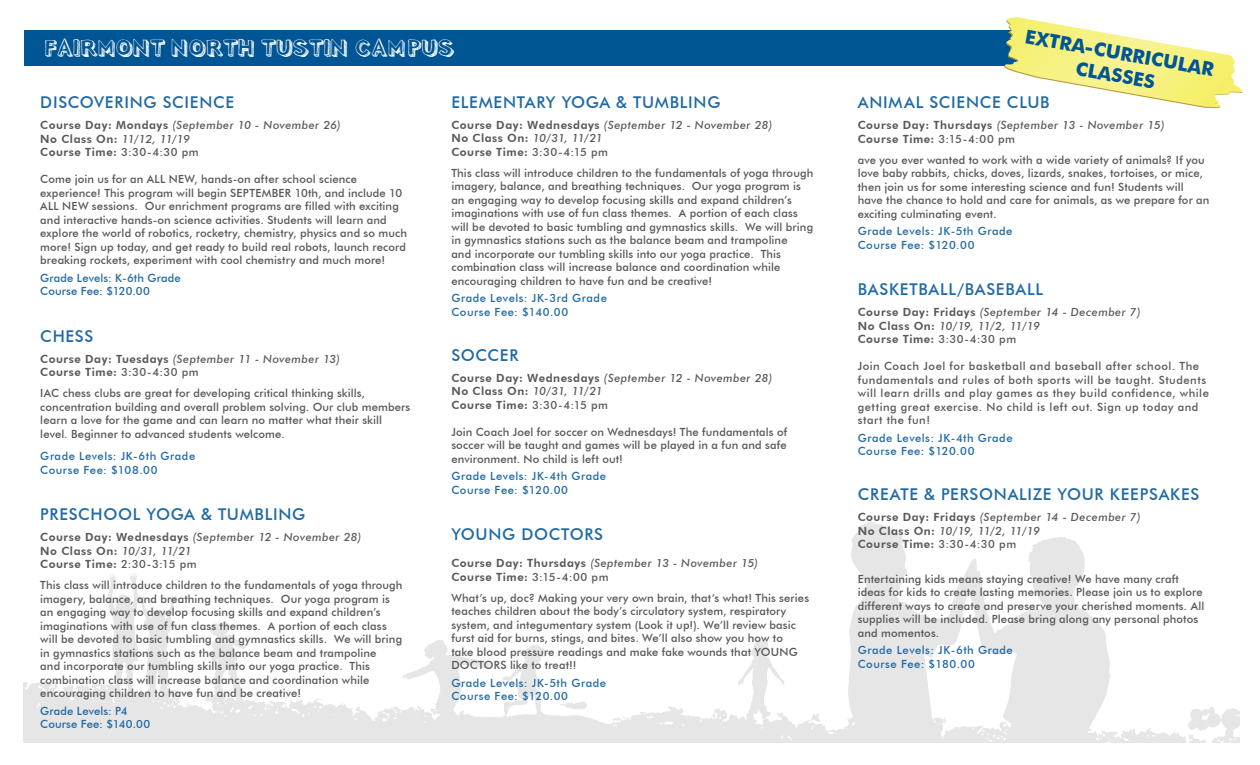
<style>
.page{position:relative;width:1260px;height:765px;background:#fff}
.page>*{position:absolute;margin:0;border:0;box-sizing:border-box;transform-origin:0 0}
.t1{font:23.62px "Pointy";color:#fff}
.t2{font:700 19.12px "Futura BT";color:#005595}
._1_address{font:500 16.25px "Futura BT";letter-spacing:.045em;color:#216aa5}
._1_address-2{font:500 11.25px/13.5px "Futura BT";letter-spacing:.01em;color:#57585a}
._1_address-3{font:italic 500 11.25px "Futura BT";letter-spacing:.035em;color:#57585a}
._1_address-4{font:500 11.25px "Futura BT";letter-spacing:.045em;color:#216aa5}
._1_address-5{font:500 11.25px/13.5px "Futura BT";letter-spacing:.045em;color:#57585a}
._1_address-6{font:800 11.25px "Futura BT";letter-spacing:.045em;color:#57585a}
._1_address-7{font:500 11.25px "Futura BT";letter-spacing:.01em;color:#216aa5}
.s1{font-weight:800;font-style:normal}
.s2{font-weight:500}
</style>
<div class="page">
<img style="left:24px;top:521px;width:1216px;height:222px">
<div style="left:24px;top:30px;width:1026px;height:36px;background:#005595"></div>
<svg style="left:1004px;top:19px;width:239px;height:90px"></svg>
<p class="t1" style="left:45px;top:37px;width:411px">FAIRMONT NORTH TUSTIN CAMPUS</p>
<p class="_1_address" style="left:40px;top:93px;width:195px">DISCOVERING SCIENCE</p>
<p class="_1_address-3" style="left:40px;top:118px;width:302px"><span class="s1">Course Day: Mondays</span> (September 10 - November 26)</p>
<p class="_1_address-3" style="left:40px;top:132px;width:151px"><span class="s1">No Class On:</span> 11/12, 11/19</p>
<p class="_1_address-6" style="left:40px;top:145px;width:160px">Course Time: <span class="s2">3:30-4:30 pm</span></p>
<p class="_1_address-2" style="left:40px;top:172px;width:368px">Come join us for an ALL NEW, hands-on after school science experience! This program will begin SEPTEMBER 10th, and include 10<br>ALL NEW sessions. Our enrichment programs are filled with exciting and interactive hands-on science activities. Students will learn and explore the world of robotics, rocketry, chemistry, physics and so much more! Sign up today, and get ready to build real robots, launch record breaking rockets, experiment with cool chemistry and much more!</p>
<p class="_1_address-7" style="left:40px;top:271px;width:142px">Grade Levels: K-6th Grade</p>
<p class="_1_address-7" style="left:40px;top:284px;width:111px">Course Fee: $120.00</p>
<p class="_1_address" style="left:40px;top:326px;width:55px">CHESS</p>
<p class="_1_address-3" style="left:40px;top:352px;width:301px"><span class="s1">Course Day: Tuesdays</span> (September 11 - November 13)</p>
<p class="_1_address-6" style="left:40px;top:365px;width:160px">Course Time: <span class="s2">3:30-4:30 pm</span></p>
<p class="_1_address-2" style="left:40px;top:386px;width:372px">IAC chess clubs are great for developing critical thinking skills, concentration building and overall problem solving. Our club members learn a love for the game and can learn no matter what their skill level. Beginner to advanced students welcome.</p>
<p class="_1_address-4" style="left:40px;top:449px;width:156px">Grade Levels: JK-6th Grade</p>
<p class="_1_address-4" style="left:40px;top:463px;width:119px">Course Fee: $108.00</p>
<p class="_1_address" style="left:40px;top:505px;width:267px">PRESCHOOL YOGA &amp; TUMBLING</p>
<p class="_1_address-3" style="left:40px;top:530px;width:323px"><span class="s1">Course Day: Wednesdays</span> (September 12 - November 28)</p>
<p class="_1_address-3" style="left:40px;top:544px;width:153px"><span class="s1">No Class On:</span> 10/31, 11/21</p>
<p class="_1_address-6" style="left:40px;top:557px;width:158px">Course Time: <span class="s2">2:30-3:15 pm</span></p>
<p class="_1_address-2" style="left:40px;top:578px;width:364px">This class will introduce children to the fundamentals of yoga through imagery, balance, and breathing techniques. Our yoga program is an engaging way to develop focusing skills and expand children’s imaginations with use of fun class themes. A portion of each class will be devoted to basic tumbling and gymnastics skills. We will bring in gymnastics stations such as the balance beam and trampoline<br>and incorporate our tumbling skills into our yoga practice. This combination class will increase balance and coordination while encouraging children to have fun and be creative!</p>
<p class="_1_address-7" style="left:40px;top:704px;width:89px">Grade Levels: P4</p>
<p class="_1_address-7" style="left:40px;top:717px;width:111px">Course Fee: $140.00</p>
<p class="_1_address" style="left:451px;top:92px;width:271px">ELEMENTARY YOGA &amp; TUMBLING</p>
<p class="_1_address-3" style="left:451px;top:118px;width:323px"><span class="s1">Course Day: Wednesdays</span> (September 12 - November 28)</p>
<p class="_1_address-3" style="left:451px;top:131px;width:153px"><span class="s1">No Class On:</span> 10/31, 11/21</p>
<p class="_1_address-6" style="left:451px;top:145px;width:158px">Course Time: <span class="s2">3:30-4:15 pm</span></p>
<p class="_1_address-2" style="left:451px;top:166px;width:363px">This class will introduce children to the fundamentals of yoga through imagery, balance, and breathing techniques. Our yoga program is an engaging way to develop focusing skills and expand children’s imaginations with use of fun class themes. A portion of each class will be devoted to basic tumbling and gymnastics skills. We will bring in gymnastics stations such as the balance beam and trampoline<br>and incorporate our tumbling skills into our yoga practice. This combination class will increase balance and coordination while encouraging children to have fun and be creative!</p>
<p class="_1_address-4" style="left:451px;top:291px;width:157px">Grade Levels: JK-3rd Grade</p>
<p class="_1_address-4" style="left:451px;top:305px;width:118px">Course Fee: $140.00</p>
<p class="_1_address" style="left:451px;top:345px;width:69px">SOCCER</p>
<p class="_1_address-3" style="left:451px;top:371px;width:323px"><span class="s1">Course Day: Wednesdays</span> (September 12 - November 28)</p>
<p class="_1_address-3" style="left:451px;top:384px;width:153px"><span class="s1">No Class On:</span> 10/31, 11/21</p>
<p class="_1_address-6" style="left:451px;top:398px;width:158px">Course Time: <span class="s2">3:30-4:15 pm</span></p>
<p class="_1_address-2" style="left:451px;top:425px;width:337px;text-align:justify">Join Coach Joel for soccer on Wednesdays! The fundamentals of soccer will be taught and games will be played in a fun and safe environment. No child is left out!</p>
<p class="_1_address-4" style="left:451px;top:469px;width:156px">Grade Levels: JK-4th Grade</p>
<p class="_1_address-4" style="left:451px;top:483px;width:118px">Course Fee: $120.00</p>
<p class="_1_address" style="left:451px;top:525px;width:153px">YOUNG DOCTORS</p>
<p class="_1_address-3" style="left:451px;top:556px;width:308px"><span class="s1">Course Day: Thursdays</span> (September 13 - November 15)</p>
<p class="_1_address-6" style="left:451px;top:570px;width:159px">Course Time: <span class="s2">3:15-4:00 pm</span></p>
<p class="_1_address-2" style="left:451px;top:591px;width:359px">What’s up, doc? Making your very own brain, that’s what! This series teaches children about the body’s circulatory system, respiratory system, and integumentary system (Look it up!). We’ll review basic furst aid for burns, stings, and bites. We’ll also show you how to<br>take blood pressure readings and make fake wounds that YOUNG DOCTORS like to treat!!</p>
<p class="_1_address-4" style="left:451px;top:676px;width:156px">Grade Levels: JK-5th Grade</p>
<p class="_1_address-4" style="left:451px;top:689px;width:118px">Course Fee: $120.00</p>
<p class="t2" style="left:1027px;top:25px;width:193px;rotate:10deg">EXTRA-CURRICULAR</p>
<p class="t2" style="left:1078px;top:57px;width:82px;rotate:10deg">CLASSES</p>
<p class="_1_address" style="left:858px;top:93px;width:193px">ANIMAL SCIENCE CLUB</p>
<p class="_1_address-3" style="left:858px;top:118px;width:308px"><span class="s1">Course Day: Thursdays</span> (September 13 - November 15)</p>
<p class="_1_address-6" style="left:858px;top:132px;width:159px">Course Time: <span class="s2">3:15-4:00 pm</span></p>
<p class="_1_address-2" style="left:858px;top:153px;width:353px">ave you ever wanted to work with a wide variety of animals? If you love baby rabbits, chicks, doves, lizards, snakes, tortoises, or mice, then join us for some interesting science and fun! Students will have the chance to hold and care for animals, as we prepare for an exciting culminating event.</p>
<p class="_1_address-4" style="left:858px;top:224px;width:156px">Grade Levels: JK-5th Grade</p>
<p class="_1_address-4" style="left:858px;top:238px;width:118px">Course Fee: $120.00</p>
<p class="_1_address" style="left:858px;top:280px;width:187px">BASKETBALL/BASEBALL</p>
<p class="_1_address-3" style="left:858px;top:305px;width:285px"><span class="s1">Course Day: Fridays</span> (September 14 - December 7)</p>
<p class="_1_address-3" style="left:858px;top:319px;width:184px"><span class="s1">No Class On:</span> 10/19, 11/2, 11/19</p>
<p class="_1_address-6" style="left:858px;top:332px;width:160px">Course Time: <span class="s2">3:30-4:30 pm</span></p>
<p class="_1_address-5" style="left:858px;top:359px;width:353px">Join Coach Joel for basketball and baseball after school. The fundamentals and rules of both sports will be taught. Students will learn drills and play games as they build confidence, while getting great exercise. No child is left out. Sign up today and start the fun!</p>
<p class="_1_address-4" style="left:858px;top:431px;width:156px">Grade Levels: JK-4th Grade</p>
<p class="_1_address-4" style="left:858px;top:444px;width:118px">Course Fee: $120.00</p>
<p class="_1_address" style="left:858px;top:485px;width:343px">CREATE &amp; PERSONALIZE YOUR KEEPSAKES</p>
<p class="_1_address-3" style="left:858px;top:510px;width:285px"><span class="s1">Course Day: Fridays</span> (September 14 - December 7)</p>
<p class="_1_address-3" style="left:858px;top:524px;width:184px"><span class="s1">No Class On:</span> 10/19, 11/2, 11/19</p>
<p class="_1_address-6" style="left:858px;top:537px;width:160px">Course Time: <span class="s2">3:30-4:30 pm</span></p>
<p class="_1_address-2" style="left:858px;top:572px;width:348px">Entertaining kids means staying creative! We have many craft ideas for kids to create lasting memories. Please join us to explore different ways to create and preserve your cherished moments. All supplies will be included. Please bring along any personal photos and momentos.</p>
<p class="_1_address-4" style="left:858px;top:643px;width:156px">Grade Levels: JK-6th Grade</p>
<p class="_1_address-4" style="left:858px;top:657px;width:119px">Course Fee: $180.00</p>
</div>
